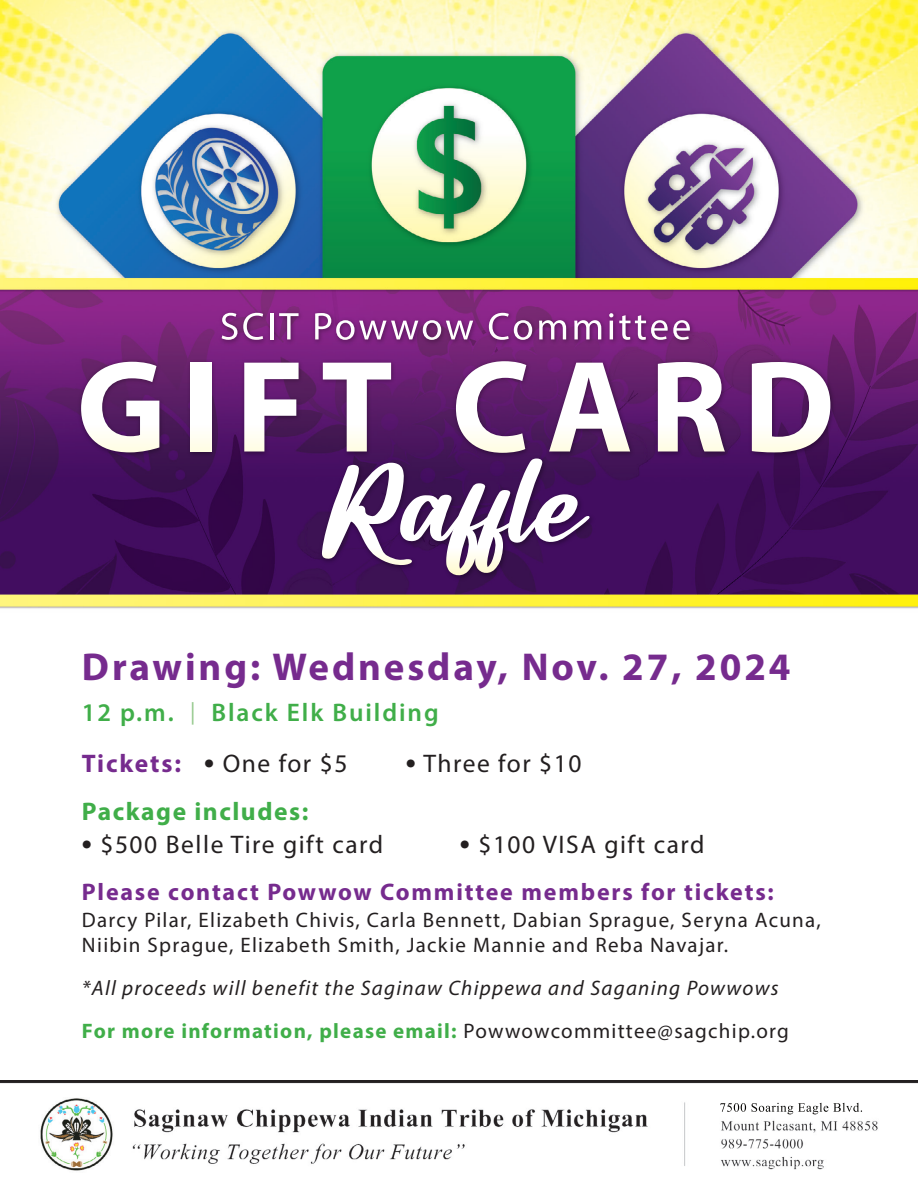
<style>
.page{position:relative;width:918px;height:1188px;background:#fff}
.page>*{position:absolute;margin:0;border:0;box-sizing:border-box;transform-origin:0 0}
.t1{font:700 39px "Myriad Pro";letter-spacing:.075em;color:#762b8e}
.t2{font:25.5px "Myriad Pro";letter-spacing:.06em;color:#231f20}
.t3{font:600 25.5px "Myriad Pro";letter-spacing:.075em;color:#40ae49}
.t4{font:700 25.5px "Myriad Pro";letter-spacing:.075em;color:#762b8e}
.t5{font:700 25.5px "Myriad Pro";letter-spacing:.06em;color:#40ae49}
.t6{font:700 24px "Myriad Pro";letter-spacing:.075em;color:#762b8e}
.t7{font:21px "Myriad Pro";letter-spacing:.06em;color:#231f20}
.t8{font:italic 21px "Myriad Pro";letter-spacing:.06em;color:#231f20}
.t9{font:700 21px "Myriad Pro";letter-spacing:.06em;color:#40ae49}
.s1{font-weight:400;font-size:22.5px;color:#95c98d}
.s2{font-family:"Adobe Garamond Pro";color:#231f20}
.s3{font-weight:400;color:#231f20}
.s4{font-family:"Adobe Garamond Pro";font-weight:700}
</style>
<div class="page">
<img style="left:0;top:0;width:918px;height:609px">
<img style="left:216px;top:307px;width:482px;height:40px">
<svg style="left:222px;top:313px;width:15px;height:27px"></svg>
<svg style="left:243px;top:313px;width:20px;height:27px"></svg>
<hr style="left:270px;top:313px;width:4px;height:26px;background:#fff">
<svg style="left:279px;top:313px;width:20px;height:26px"></svg>
<svg style="left:315px;top:313px;width:158px;height:27px"></svg>
<svg style="left:489px;top:313px;width:43px;height:27px"></svg>
<svg style="left:539px;top:320px;width:27px;height:19px"></svg>
<svg style="left:574px;top:320px;width:27px;height:19px"></svg>
<svg style="left:609px;top:313px;width:4px;height:26px"></svg>
<svg style="left:619px;top:315px;width:71px;height:25px"></svg>
<img style="left:76px;top:356px;width:762px;height:104px">
<svg style="left:81px;top:362px;width:78px;height:90px"></svg>
<div style="left:191px;top:363px;width:20px;height:89px;background:linear-gradient(to bottom,#fff,#fffef1)"></div>
<svg style="left:244px;top:363px;width:55px;height:89px"></svg>
<svg style="left:658px;top:362px;width:67px;height:90px"></svg>
<svg style="left:752px;top:362px;width:78px;height:90px"></svg>
<img style="left:317px;top:453px;width:280px;height:130px">
<svg style="left:322px;top:361px;width:308px;height:215px"></svg>
<img style="left:0;top:1080px;width:918px;height:91px">
<p class="t1" style="left:82px;top:642px;width:710px">Drawing: Wednesday, Nov. 27, 2024</p>
<p class="t3" style="left:82px;top:696px;width:358px">12 p.m. <span class="s1">|</span> Black Elk Building</p>
<p class="t4" style="left:82px;top:747px;width:267px">Tickets: <span class="s2">•</span> <span class="s3">One for $5</span></p>
<p class="t2" style="left:406px;top:747px;width:177px"><span class="s4">•</span> Three for $10</p>
<p class="t5" style="left:82px;top:795px;width:228px">Package includes:</p>
<p class="t2" style="left:82px;top:829px;width:303px"><span class="s4">•</span> $500 Belle Tire gift card</p>
<p class="t2" style="left:460px;top:829px;width:246px"><span class="s4">•</span> $100 VISA gift card</p>
<p class="t6" style="left:82px;top:876px;width:693px">Please contact Powwow Committee members for tickets:</p>
<p class="t7" style="left:82px;top:907px;width:741px">Darcy Pilar, Elizabeth Chivis, Carla Bennett, Dabian Sprague, Seryna Acuna,</p>
<p class="t7" style="left:82px;top:932px;width:648px">Niibin Sprague, Elizabeth Smith, Jackie Mannie and Reba Navajar.</p>
<p class="t8" style="left:82px;top:975px;width:698px">*All proceeds will benefit the Saginaw Chippewa and Saganing Powwows</p>
<p class="t9" style="left:82px;top:1017px;width:708px">For more information, please email: <span class="s3">Powwowcommittee@sagchip.org</span></p>
</div>
